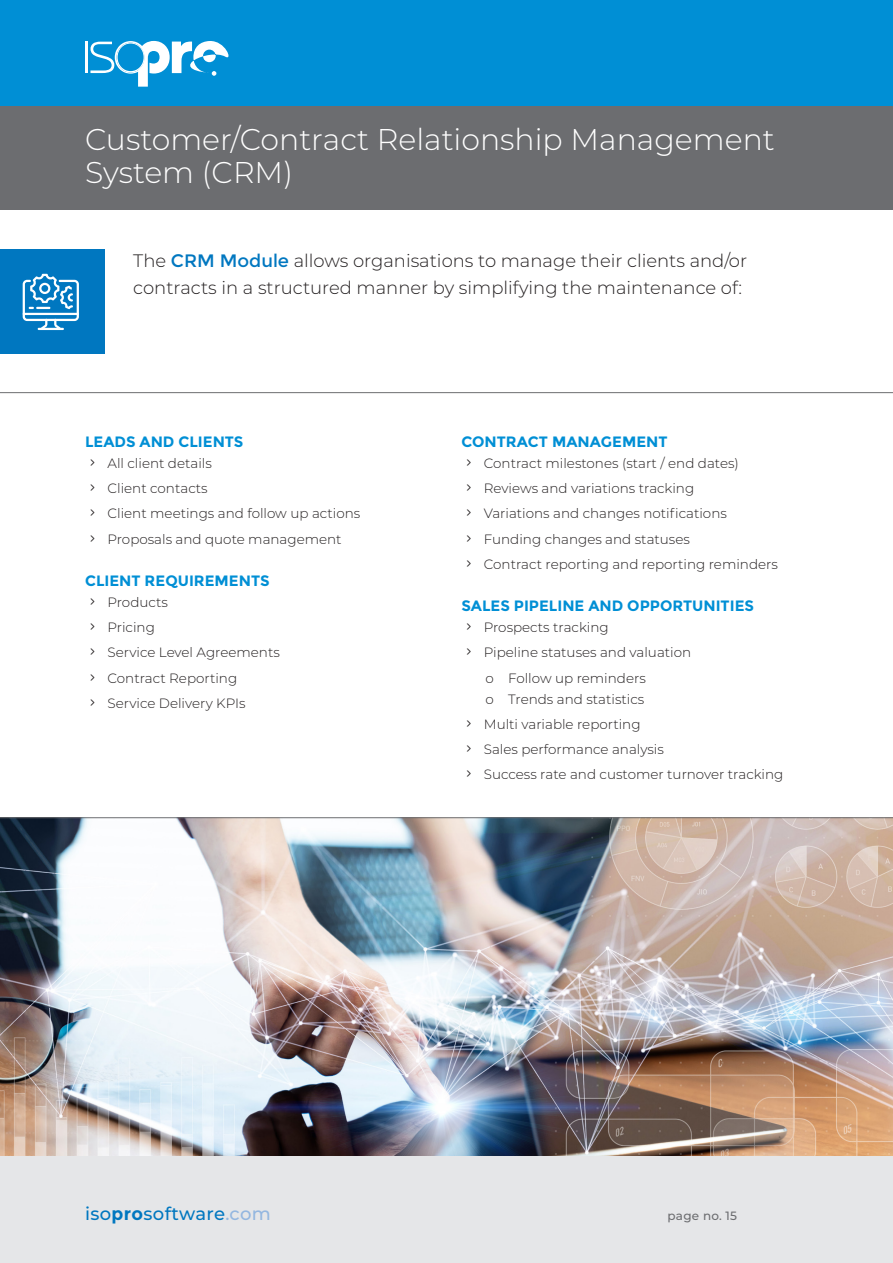
<style>
.page{position:relative;width:893px;height:1263px;background:#fff}
.page>*{position:absolute;margin:0;border:0;box-sizing:border-box;transform-origin:0 0}
.t1{font:300 30px/33px "Montserrat";color:#fff}
.entry_text{font:300 18px/27px "Montserrat";color:#231f20}
.t2{font:500 18px "Montserrat";letter-spacing:.02em;color:#0077c0}
.subhead_blue_bold{font:700 15px "Montserrat";color:#008fd5}
.tabbed_body{font:300 13.5px "Montserrat";color:#231f20}
.t3{font:500 12px "Montserrat";letter-spacing:.02em;color:#6c6d70}
.s1{font-weight:400;color:#0077c0}
.s2{font-weight:700}
.s3{color:#94b7e0}
</style>
<div class="page">
<div style="left:0;top:0;width:893px;height:106px;background:#008fd5"></div>
<hr style="left:85px;top:42px;width:3px;height:31px;background:#fff">
<svg style="left:90px;top:40px;width:139px;height:47px"></svg>
<img style="left:0;top:818px;width:893px;height:339px">
<hr style="left:0;top:817px;width:893px;height:1px;background:#6c6d70">
<div style="left:0;top:106px;width:893px;height:104px;background:#6c6d70"></div>
<div style="left:0;top:249px;width:105px;height:105px;background:#0077c0"></div>
<hr style="left:0;top:392px;width:893px;height:1px;background:#6c6d70">
<hr style="left:38px;top:328px;width:26px;height:2px;background:#fff">
<svg style="left:23px;top:274px;width:56px;height:55px"></svg>
<div style="left:0;top:1157px;width:893px;height:106px;background:#e5e6e8"></div>
<p class="t1" style="left:85px;top:122px;width:691px">Customer/Contract Relationship Management<br>System (CRM)</p>
<p class="entry_text" style="left:133px;top:246px;width:615px">The <span class="s1">CRM Module</span> allows organisations to manage their clients and/or contracts in a structured manner by simplifying the maintenance of:</p>
<p class="subhead_blue_bold" style="left:85px;top:433px;width:160px">LEADS AND CLIENTS</p>
<p class="tabbed_body" style="left:108px;top:454px;width:106px">All client details</p>
<p class="tabbed_body" style="left:108px;top:479px;width:102px">Client contacts</p>
<p class="tabbed_body" style="left:108px;top:504px;width:254px">Client meetings and follow up actions</p>
<p class="tabbed_body" style="left:108px;top:530px;width:236px">Proposals and quote management</p>
<p class="subhead_blue_bold" style="left:85px;top:572px;width:186px">CLIENT REQUIREMENTS</p>
<p class="tabbed_body" style="left:108px;top:593px;width:62px">Products</p>
<p class="tabbed_body" style="left:108px;top:618px;width:49px">Pricing</p>
<p class="tabbed_body" style="left:108px;top:643px;width:174px">Service Level Agreements</p>
<p class="tabbed_body" style="left:108px;top:669px;width:131px">Contract Reporting</p>
<p class="tabbed_body" style="left:108px;top:694px;width:140px">Service Delivery KPIs</p>
<p class="subhead_blue_bold" style="left:461px;top:433px;width:208px">CONTRACT MANAGEMENT</p>
<p class="tabbed_body" style="left:484px;top:454px;width:257px">Contract milestones (start / end dates)</p>
<p class="tabbed_body" style="left:484px;top:479px;width:212px">Reviews and variations tracking</p>
<p class="tabbed_body" style="left:484px;top:504px;width:244px">Variations and changes notifications</p>
<p class="tabbed_body" style="left:484px;top:530px;width:208px">Funding changes and statuses</p>
<p class="tabbed_body" style="left:484px;top:555px;width:296px">Contract reporting and reporting reminders</p>
<p class="subhead_blue_bold" style="left:461px;top:597px;width:294px">SALES PIPELINE AND OPPORTUNITIES</p>
<p class="tabbed_body" style="left:484px;top:618px;width:126px">Prospects tracking</p>
<p class="tabbed_body" style="left:484px;top:643px;width:209px">Pipeline statuses and valuation</p>
<p class="tabbed_body" style="left:486px;top:669px;width:162px">o Follow up reminders</p>
<p class="tabbed_body" style="left:486px;top:690px;width:160px">o Trends and statistics</p>
<p class="tabbed_body" style="left:484px;top:715px;width:158px">Multi variable reporting</p>
<p class="tabbed_body" style="left:484px;top:740px;width:182px">Sales performance analysis</p>
<p class="tabbed_body" style="left:484px;top:765px;width:301px">Success rate and customer turnover tracking</p>
<p class="t2" style="left:85px;top:1201px;width:187px">iso<span class="s2">pro</span>software<span class="s3">.com</span></p>
<p class="t3" style="left:668px;top:1208px;width:71px">page no. 15</p>
</div>
